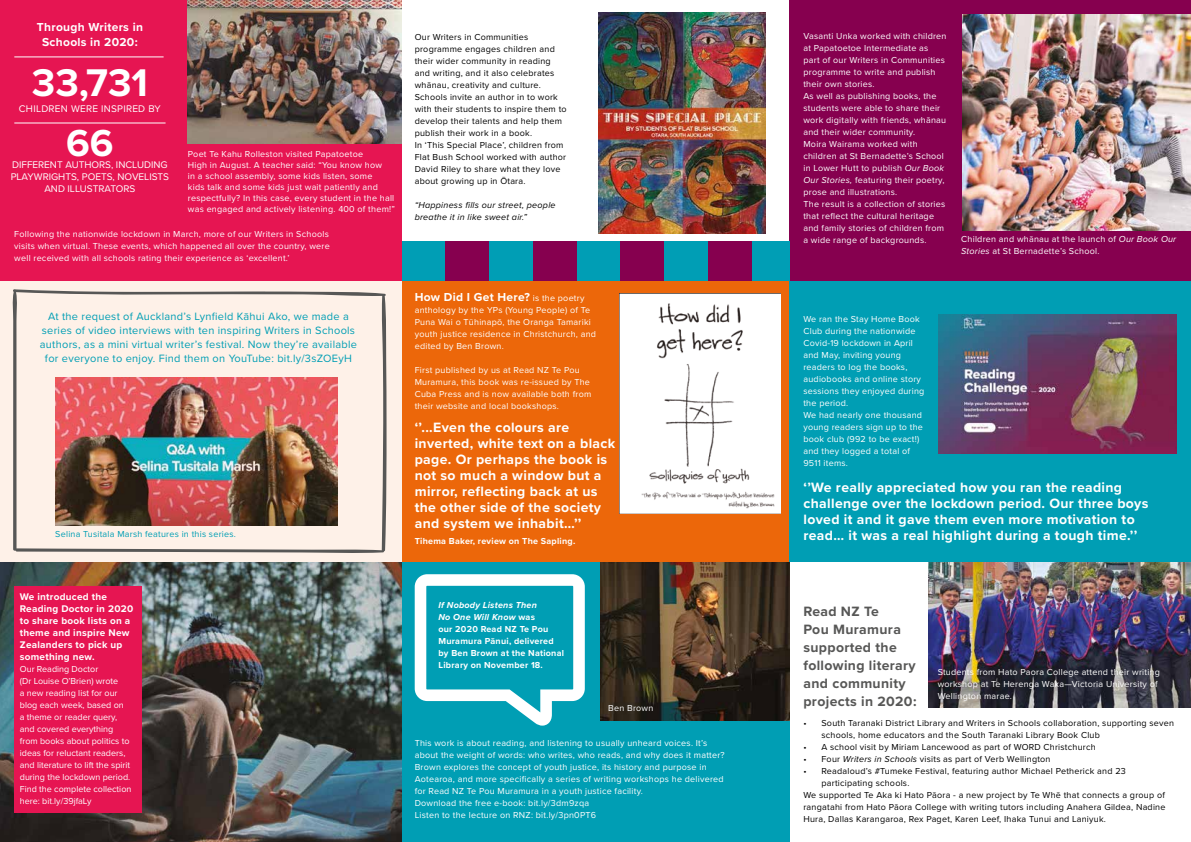
<style>
.page{position:relative;width:1191px;height:842px;background:#fff}
.page>*{position:absolute;margin:0;border:0;box-sizing:border-box;transform-origin:0 0}
.t1{font:700 40px "Proxima Nova";color:#fff}
.t2{font:700 39px "Proxima Nova";color:#fff}
.t3{font:700 14px/16px "Proxima Nova";letter-spacing:.025em;color:#fff}
.t4{font:700 14px/18px "Proxima Nova";letter-spacing:.025em;color:#575756}
.t5{font:700 12px/15px "Proxima Nova";letter-spacing:.025em;color:#fff;text-align:center}
.t6{font:11px/14px "Proxima Nova";letter-spacing:.025em;color:#009eb4;text-align:center}
.t7{font:700 10px/12px "Proxima Nova";letter-spacing:.025em;color:#fff}
.t8{font:10px/12px "Proxima Nova";color:#fff;text-align:center}
.t9{font:10px "Proxima Nova";letter-spacing:.025em;color:#fff}
.t10{font:9px/12px "Proxima Nova";letter-spacing:.025em;color:#fff}
.t11{font:9px/12px "Proxima Nova";letter-spacing:.025em;color:#000}
.t12{font:9px/12px "Proxima Nova";color:#fff}
.t13{font:700 9px/12px "Proxima Nova";letter-spacing:.025em;color:#fff}
.t14{font:italic 9px/12px "Proxima Nova";letter-spacing:.025em;color:#000}
.t15{font:9px "Proxima Nova";letter-spacing:.025em;color:#009eb4}
.s1{font-style:italic}
.s2{font-weight:400;font-size:9px}
</style>
<div class="page">
<img style="left:0;top:561px;width:402px;height:281px">
<div style="left:402px;top:553px;width:387px;height:289px;background:#009eb4"></div>
<img style="left:600px;top:561px;width:189px;height:159px">
<svg style="left:415px;top:574px;width:170px;height:152px"></svg>
<div style="left:14px;top:586px;width:128px;height:227px;background:#e61552"></div>
<img style="left:928px;top:561px;width:263px;height:146px">
<img style="left:598px;top:13px;width:167px;height:220px">
<div style="left:789px;top:0;width:402px;height:290px;background:#86004f"></div>
<div style="left:0;top:0;width:402px;height:290px;background:#e61552"></div>
<hr style="left:14px;top:123px;width:151px;height:1px;background:#fff">
<hr style="left:14px;top:57px;width:150px;height:1px;background:#fff">
<img style="left:188px;top:0;width:214px;height:143px">
<div style="left:402px;top:241px;width:387px;height:49px;background:#009eb5"></div>
<div style="left:445px;top:241px;width:44px;height:49px;background:#86004f"></div>
<div style="left:533px;top:241px;width:43px;height:49px;background:#86004f"></div>
<div style="left:620px;top:241px;width:44px;height:49px;background:#86004f"></div>
<div style="left:707px;top:241px;width:44px;height:49px;background:#86004f"></div>
<img style="left:962px;top:15px;width:229px;height:215px">
<div style="left:402px;top:281px;width:387px;height:280px;background:#ec670a"></div>
<div style="left:0;top:281px;width:402px;height:280px;background:#fef1e8"></div>
<div style="left:789px;top:281px;width:402px;height:280px;background:#009eb4"></div>
<img style="left:619px;top:294px;width:161px;height:219px">
<img style="left:939px;top:315px;width:237px;height:139px">
<img style="left:12px;top:289px;width:374px;height:264px">
<h3 class="t5" style="left:37px;top:19px;width:108px">Through Writers in<br>Schools in 2020:</h3>
<p class="t10" style="left:803px;top:29px;width:145px">Vasanti Unka worked with children at Papatoetoe Intermediate as part of our Writers in Communities programme to write and publish their own stories.<br>As well as publishing books, the students were able to share their work digitally with friends, whānau and their wider community.<br>Moira Wairama worked with children at St Bernadette’s School in Lower Hutt to publish <span class="s1">Our Book<br>Our Stories,</span> featuring their poetry, prose and illustrations.<br>The result is a collection of stories that reflect the cultural heritage and family stories of children from a wide range of backgrounds.</p>
<p class="t11" style="left:415px;top:30px;width:153px">Our Writers in Communities programme engages children and their wider community in reading and writing, and it also celebrates whānau, creativity and culture.<br>Schools invite an author in to work with their students to inspire them to develop their talents and help them publish their work in a book.<br>In ‘This Special Place’, children from Flat Bush School worked with author David Riley to share what they love about growing up in Ōtara.</p>
<p class="t14" style="left:415px;top:198px;width:142px">“Happiness fills our street, people breathe it in like sweet air.”</p>
<h1 class="t1" style="left:32px;top:53px;width:118px">33,731</h1>
<p class="t9" style="left:19px;top:101px;width:143px">CHILDREN WERE INSPIRED BY</p>
<h2 class="t2" style="left:66px;top:114px;width:49px">66</h2>
<p class="t8" style="left:11px;top:158px;width:160px">DIFFERENT AUTHORS, INCLUDING<br>PLAYWRIGHTS, POETS, NOVELISTS<br>AND ILLUSTRATORS</p>
<p class="t10" style="left:188px;top:148px;width:208px;line-height:11px">Poet Te Kahu Rolleston visited Papatoetoe<br>High in August. A teacher said: “You know how<br>in a school assembly, some kids listen, some<br>kids talk and some kids just wait patiently and respectfully? In this case, every student in the hall was engaged and actively listening. 400 of them!”</p>
<p class="t10" style="left:14px;top:228px;width:317px;text-align:justify">Following the nationwide lockdown in March, more of our Writers in Schools visits when virtual. These events, which happened all over the country, were well received with all schools rating their experience as ‘excellent.’</p>
<p class="t10" style="left:961px;top:233px;width:216px">Children and whānau at the launch of <span class="s1">Our Book Our<br>Stories</span> at St Bernadette’s School.</p>
<h3 class="t5" style="left:415px;top:289px;width:171px">How Did I Get Here? <span class="s2">is the poetry</span></h3>
<p class="t10" style="left:415px;top:304px;width:183px">anthology by the YPs (Young People) of Te Puna Wai o Tūhinapō, the Oranga Tamariki youth justice residence in Christchurch, and edited by Ben Brown.</p>
<p class="t10" style="left:415px;top:364px;width:178px">First published by us at Read NZ Te Pou Muramura, this book was re-issued by The Cuba Press and is now available both from their website and local bookshops.</p>
<p class="t6" style="left:40px;top:309px;width:319px">At the request of Auckland’s Lynfield Kāhui Ako, we made a series of video interviews with ten inspiring Writers in Schools authors, as a mini virtual writer’s festival. Now they’re available for everyone to enjoy. Find them on YouTube: bit.ly/3sZOEyH</p>
<p class="t10" style="left:803px;top:312px;width:122px">We ran the Stay Home Book<br>Club during the nationwide<br>Covid-19 lockdown in April and May, inviting young readers to log the books, audiobooks and online story sessions they enjoyed during the period.<br>We had nearly one thousand young readers sign up to the book club (992 to be exact!) and they logged a total of<br>9511 items.</p>
<h3 class="t3" style="left:415px;top:419px;width:202px">‘’...Even the colours are inverted, white text on a black page. Or perhaps the book is not so much a window but a mirror, reflecting back at us the other side of the society and system we inhabit…’’</h3>
<p class="t13" style="left:415px;top:535px;width:162px">Tihema Baker, review on The Sapling.</p>
<h3 class="t3" style="left:803px;top:479px;width:346px">‘’We really appreciated how you ran the reading challenge over the lockdown period. Our three boys loved it and it gave them even more motivation to read… it was a real highlight during a tough time.’’</h3>
<p class="t15" style="left:55px;top:527px;width:182px">Selina Tusitala Marsh features in this series.</p>
<p class="t7" style="left:20px;top:590px;width:115px">We introduced the<br>Reading Doctor in 2020 to share book lists on a theme and inspire New<br>Zealanders to pick up something new.</p>
<p class="t12" style="left:20px;top:662px;width:113px">Our Reading Doctor<br>(Dr Louise O’Brien) wrote<br>a new reading list for our blog each week, based on<br>a theme or reader query, and covered everything from books about politics to ideas for reluctant readers, and literature to lift the spirit during the lockdown period.<br>Find the complete collection here: bit.ly/39jfaLy</p>
<p class="t10" style="left:937px;top:666px;width:224px">Students from Hato Paora College attend their writing workshop at Te Herenga Waka—Victoria University of<br>Wellington marae.</p>
<p class="t13" style="left:438px;top:599px;width:127px"><span class="s1">If Nobody Listens Then<br>No One Will Know</span> was<br>our 2020 Read NZ Te Pou<br>Muramura Pānui, delivered by Ben Brown at the National<br>Library on November 18.</p>
<h3 class="t4" style="left:803px;top:602px;width:115px">Read NZ Te<br>Pou Muramura supported the following literary and community projects in 2020:</h3>
<p class="t10" style="left:608px;top:701px;width:47px">Ben Brown</p>
<p class="t11" style="left:821px;top:716px;width:354px;text-indent:-18px">• South Taranaki District Library and Writers in Schools collaboration, supporting seven schools, home educators and the South Taranaki Library Book Club</p>
<p class="t11" style="left:803px;top:740px;width:294px">• A school visit by Miriam Lancewood as part of WORD Christchurch</p>
<p class="t11" style="left:803px;top:752px;width:249px">• Four <span class="s1">Writers in Schools</span> visits as part of Verb Wellington</p>
<p class="t11" style="left:803px;top:764px;width:324px">• Readaloud’s #Tumeke Festival, featuring author Michael Petherick and 23</p>
<p class="t11" style="left:821px;top:776px;width:89px">participating schools.</p>
<p class="t11" style="left:803px;top:788px;width:363px">We supported Te Aka ki Hato Pāora - a new project by Te Whē that connects a group of</p>
<p class="t11" style="left:803px;top:800px;width:363px">rangatahi from Hato Pāora College with writing tutors including Anahera Gildea, Nadine</p>
<p class="t11" style="left:803px;top:812px;width:304px">Hura, Dallas Karangaroa, Rex Paget, Karen Leef, Ihaka Tunui and Laniyuk.</p>
<p class="t10" style="left:415px;top:736px;width:311px">This work is about reading, and listening to usually unheard voices. It’s about the weight of words: who writes, who reads, and why does it matter?<br>Brown explores the concept of youth justice, its history and purpose in Aotearoa, and more specifically a series of writing workshops he delivered for Read NZ Te Pou Muramura in a youth justice facility.<br>Download the free e-book: bit.ly/3dm9zqa<br>Listen to the lecture on RNZ: bit.ly/3pn0PT6</p>
</div>
